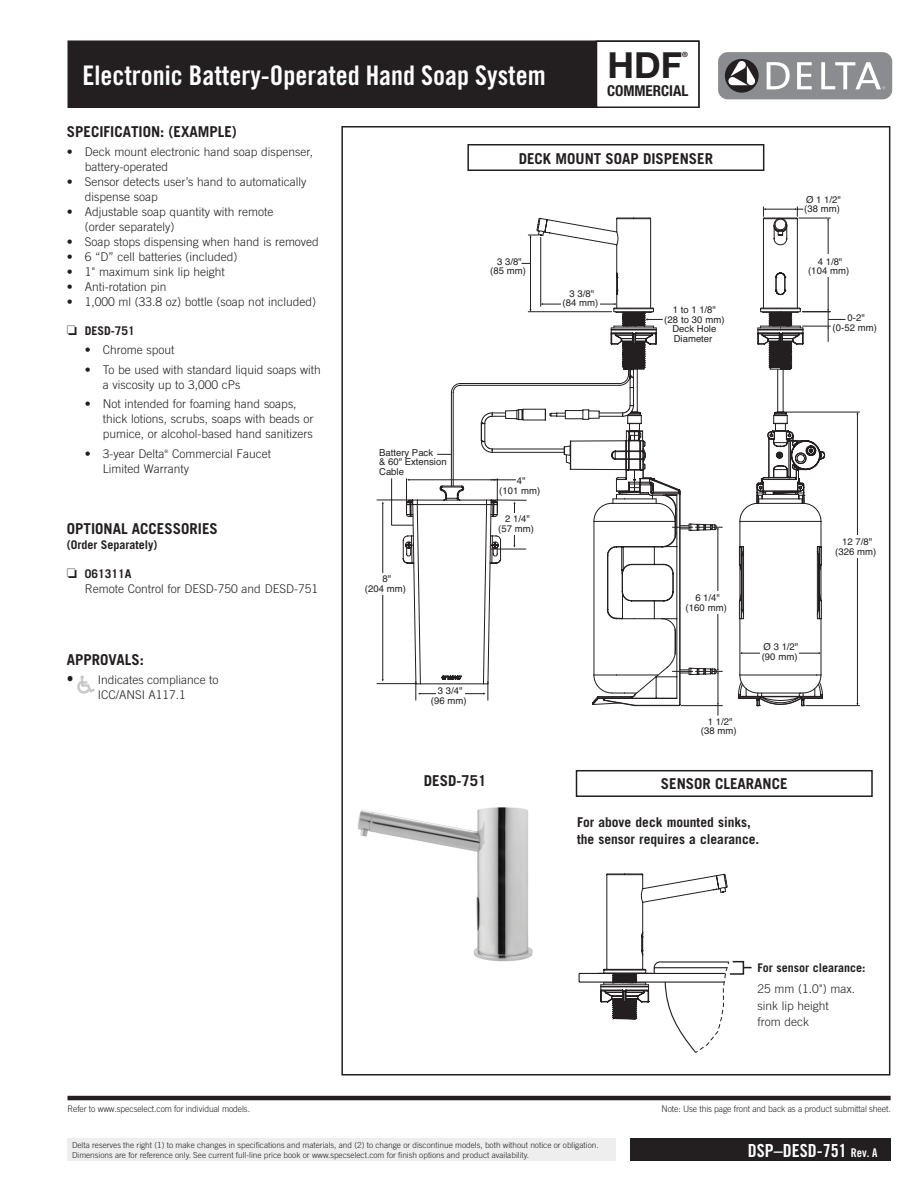
<style>
.page{position:relative;width:918px;height:1188px;background:#fff}
.page>*{position:absolute;margin:0;border:0;box-sizing:border-box;transform-origin:0 0}
.t1{font:700 36px "Helvetica Neue LT Std";color:#231f20}
.t2{font:27px "Trade Gothic Bold Cond Twenty";color:#fff}
.t3{font:18px "Trade Gothic Bold Cond Twenty";color:#fff}
.t4{font:700 15px "Trade Gothic";color:#231f20}
.t5{font:700 condensed 15px "Helvetica Neue LT Std";color:#231f20}
.t6{font:300 15px "Trade Gothic";color:#fff}
.t7{font:700 13.5px/16.5px "Trade Gothic";color:#231f20}
.t8{font:300 12px/15px "Trade Gothic";color:#231f20}
.t9{font:700 12px "Trade Gothic";color:#231f20}
.t10{font:9.6px/9.6px "Helvetica";color:#231f20;text-align:center}
.t11{font:300 9px "Trade Gothic";letter-spacing:-.01em;color:#231f20;scale:.95 1}
.t12{font:300 8.25px/9.8px "Trade Gothic";color:#231f20}
.t13{font:700 7.2px "Helvetica Neue LT Std";color:#231f20}
.t14{font:300 4.8px "Trade Gothic";color:#231f20}
.s1{font-weight:700}
.s2{font-size:15px}
.s3{font-size:12px}
</style>
<div class="page">
<svg style="left:537px;top:218px;width:186px;height:481px"></svg>
<hr style="left:542px;top:304px;width:73px;height:1px;background:#231f20">
<hr style="left:528px;top:311px;width:84px;height:1px;background:#231f20">
<hr style="left:718px;top:673px;width:1px;height:31px;background:#231f20">
<svg style="left:717px;top:703px;width:2px;height:12px"></svg>
<hr style="left:681px;top:705px;width:41px;height:1px;background:#231f20">
<hr style="left:718px;top:529px;width:1px;height:141px;background:#231f20">
<svg style="left:672px;top:527px;width:50px;height:3px"></svg>
<svg style="left:672px;top:669px;width:50px;height:5px"></svg>
<hr style="left:786px;top:412px;width:74px;height:1px;background:#231f20">
<hr style="left:806px;top:705px;width:54px;height:1px;background:#231f20">
<hr style="left:857px;top:414px;width:1px;height:290px;background:#231f20">
<div style="left:561px;top:286px;width:39px;height:23px;background:#fff"></div>
<div style="left:687px;top:591px;width:39px;height:22px;background:#fff"></div>
<div style="left:837px;top:535px;width:38px;height:22px;background:#fff"></div>
<svg style="left:522px;top:234px;width:21px;height:78px"></svg>
<svg style="left:377px;top:478px;width:112px;height:222px"></svg>
<svg style="left:738px;top:207px;width:107px;height:499px"></svg>
<svg style="left:564px;top:312px;width:99px;height:183px"></svg>
<svg style="left:403px;top:368px;width:228px;height:312px"></svg>
<div style="left:507px;top:513px;width:12px;height:22px;background:#fff"></div>
<div style="left:376px;top:573px;width:13px;height:21px;background:#fff"></div>
<div style="left:436px;top:687px;width:29px;height:21px;background:#fff"></div>
<svg style="left:77px;top:675px;width:18px;height:19px"></svg>
<div style="left:467px;top:144px;width:297px;height:27px;border:2px solid #231f20"></div>
<div style="left:68px;top:41px;width:631px;height:66px;background:#231f20"></div>
<div style="left:68px;top:40px;width:632px;height:68px;border:2px solid #231f20"></div>
<div style="left:597px;top:41px;width:102px;height:66px;background:#fff"></div>
<div style="left:596px;top:40px;width:104px;height:68px;border:2px solid #231f20"></div>
<div style="left:718px;top:52px;width:174px;height:47px;background:#8a8c8f;border-radius:10px"></div>
<div style="left:725px;top:59px;width:34px;height:34px;background:#231f20;border-radius:50%"></div>
<svg style="left:767px;top:62px;width:23px;height:27px"></svg>
<svg style="left:797px;top:62px;width:15px;height:27px"></svg>
<svg style="left:821px;top:62px;width:65px;height:27px"></svg>
<svg style="left:728px;top:61px;width:28px;height:25px"></svg>
<div style="left:68px;top:1138px;width:548px;height:23px;background:#eeeeef"></div>
<hr style="left:68px;top:1096px;width:823px;height:4px;background:#231f20">
<div style="left:630px;top:1138px;width:261px;height:23px;background:#231f20"></div>
<div style="left:576px;top:770px;width:297px;height:27px;border:2px solid #231f20"></div>
<hr style="left:579px;top:982px;width:145px;height:1px;background:#231f20">
<hr style="left:579px;top:973px;width:147px;height:1px;background:#231f20">
<svg style="left:600px;top:874px;width:152px;height:179px"></svg>
<img style="left:358px;top:807px;width:175px;height:155px">
<h2 class="t2" style="left:82px;top:59px;width:465px">Electronic Battery-Operated Hand Soap System</h2>
<h1 class="t1" style="left:607px;top:43px;width:76px">HDF</h1>
<p class="t13" style="left:682px;top:50px;width:7px">®</p>
<p class="t5" style="left:607px;top:82px;width:83px">COMMERCIAL</p>
<p class="t4" style="left:67px;top:122px;width:172px">SPECIFICATION: (EXAMPLE)</p>
<p class="t8" style="left:85px;top:144px;width:230px;text-indent:-18px">• Deck mount electronic hand soap dispenser, battery-operated</p>
<p class="t8" style="left:85px;top:174px;width:223px;text-indent:-18px">• Sensor detects user’s hand to automatically dispense soap</p>
<p class="t8" style="left:85px;top:204px;width:190px;text-indent:-18px">• Adjustable soap quantity with remote (order separately)</p>
<p class="t8" style="left:67px;top:234px;width:254px">• Soap stops dispensing when hand is removed</p>
<p class="t8" style="left:67px;top:249px;width:172px">• 6 “D” cell batteries (included)</p>
<p class="t8" style="left:67px;top:264px;width:160px">• 1" maximum sink lip height</p>
<p class="t8" style="left:67px;top:279px;width:101px">• Anti-rotation pin</p>
<p class="t8" style="left:67px;top:294px;width:251px">• 1,000 ml (33.8 oz) bottle (soap not included)</p>
<p class="t9" style="left:67px;top:323px;width:70px">□ DESD-751</p>
<p class="t8" style="left:85px;top:342px;width:91px">• Chrome spout</p>
<p class="t8" style="left:103px;top:362px;width:219px;text-indent:-18px">• To be used with standard liquid soaps with a viscosity up to 3,000 cPs</p>
<p class="t8" style="left:103px;top:396px;width:212px;text-indent:-18px">• Not intended for foaming hand soaps, thick lotions, scrubs, soaps with beads or pumice, or alcohol-based hand sanitizers</p>
<p class="t8" style="left:85px;top:446px;width:81px">• 3-year Delta</p>
<p class="t14" style="left:165px;top:448px;width:5px">®</p>
<p class="t8" style="left:103px;top:446px;width:170px;text-indent:69px">Commercial Faucet<br>Limited Warranty</p>
<p class="t4" style="left:67px;top:520px;width:152px">OPTIONAL ACCESSORIES</p>
<p class="t9" style="left:67px;top:538px;width:92px">(Order Separately)</p>
<p class="t8" style="left:85px;top:566px;width:235px;text-indent:-18px">□ <span class="s1">061311A<br></span>Remote Control for DESD-750 and DESD-751</p>
<p class="t4" style="left:67px;top:650px;width:78px">APPROVALS:</p>
<p class="t8" style="left:67px;top:672px;width:153px;text-align:center"><span class="s2">•</span> Indicates compliance to<br>ICC/ANSI A117.1</p>
<p class="t4" style="left:519px;top:149px;width:196px">DECK MOUNT SOAP DISPENSER</p>
<p class="t10" style="left:490px;top:257px;width:37px">3 3/8" (85 mm)</p>
<p class="t10" style="left:563px;top:289px;width:37px">3 3/8" (84 mm)</p>
<p class="t10" style="left:664px;top:306px;width:62px">1 to 1 1/8"<br>(28 to 30 mm)<br>Deck Hole<br>Diameter</p>
<p class="t10" style="left:379px;top:448px;width:69px;text-align:left">Battery Pack<br>&amp; 60" Extension<br>Cable</p>
<p class="t10" style="left:365px;top:575px;width:43px">8"<br>(204 mm)</p>
<p class="t10" style="left:499px;top:476px;width:43px">4"<br>(101 mm)</p>
<p class="t10" style="left:498px;top:515px;width:37px">2 1/4" (57 mm)</p>
<p class="t10" style="left:431px;top:687px;width:37px">3 3/4" (96 mm)</p>
<p class="t10" style="left:686px;top:594px;width:43px">6 1/4" (160 mm)</p>
<p class="t10" style="left:701px;top:717px;width:37px">1 1/2" (38 mm)</p>
<p class="t10" style="left:804px;top:195px;width:38px;text-align:left">Ø 1 1/2" (38 mm)</p>
<p class="t10" style="left:808px;top:257px;width:43px">4 1/8" (104 mm)</p>
<p class="t10" style="left:833px;top:314px;width:46px">0-2"<br>(0-52 mm)</p>
<p class="t10" style="left:762px;top:643px;width:38px;text-align:left">Ø 3 1/2" (90 mm)</p>
<p class="t10" style="left:835px;top:538px;width:43px">12 7/8" (326 mm)</p>
<p class="t4" style="left:424px;top:771px;width:64px">DESD-751</p>
<p class="t4" style="left:661px;top:775px;width:128px">SENSOR CLEARANCE</p>
<p class="t7" style="left:577px;top:814px;width:184px">For above deck mounted sinks, the sensor requires a clearance.</p>
<p class="t9" style="left:758px;top:961px;width:109px">For sensor clearance:</p>
<p class="t8" style="left:758px;top:981px;width:99px;line-height:16.5px">25 mm (1.0") max. sink lip height<br>from deck</p>
<p class="t11" style="left:68px;top:1104px;width:194px">Refer to www.specselect.com for individual models.</p>
<p class="t11" style="left:662px;top:1104px;width:243px">Note: Use this page front and back as a product submittal sheet.</p>
<h3 class="t3" style="left:748px;top:1139px;width:131px">DSP–DESD-751 <span class="s3">Rev. A</span></h3>
<p class="t12" style="left:72px;top:1140px;width:528px">Delta reserves the right (1) to make changes in specifications and materials, and (2) to change or discontinue models, both without notice or obligation.<br>Dimensions are for reference only. See current full-line price book or www.specselect.com for finish options and product availability.</p>
<p class="t6" style="left:807px;top:1141px;width:72px">Page 3.C.1</p>
</div>
